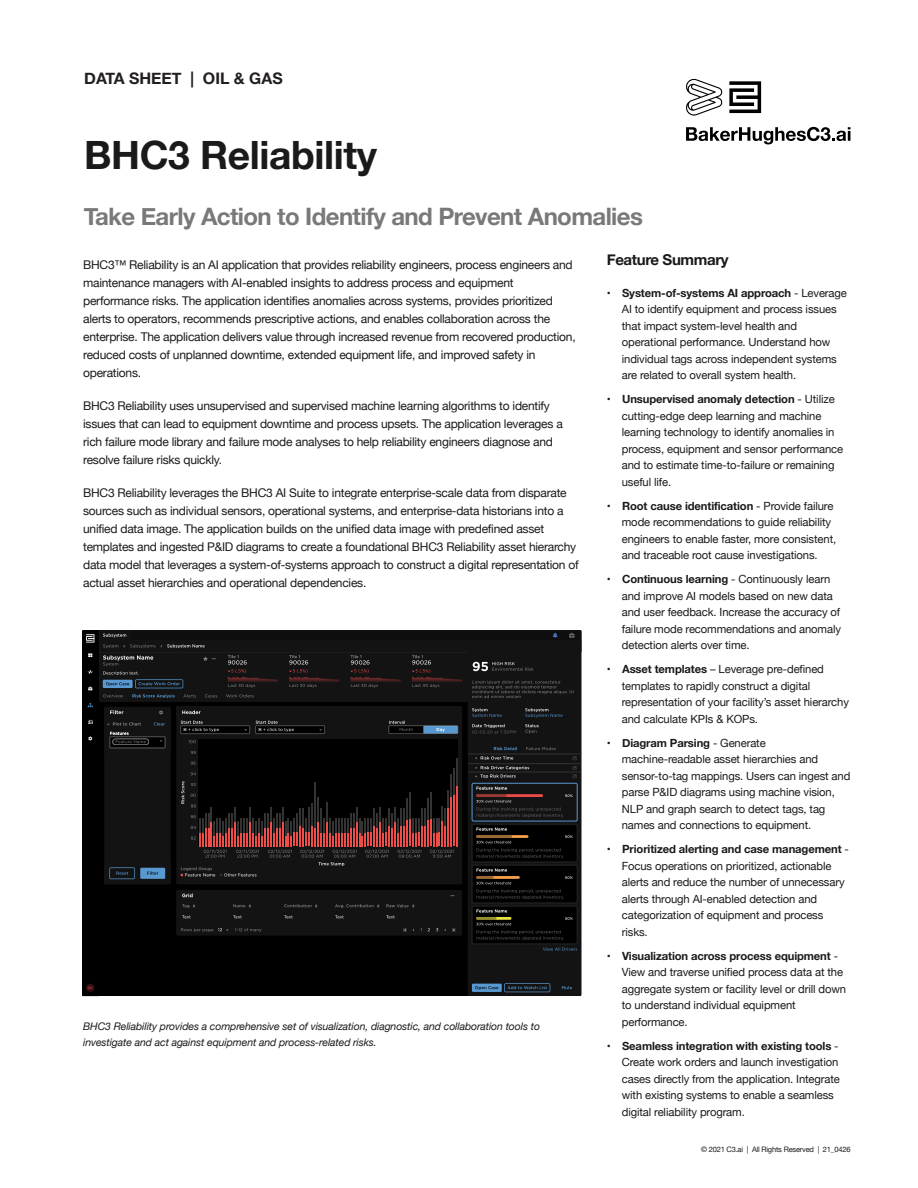
<style>
.page{position:relative;width:918px;height:1188px;background:#fff}
.page>*{position:absolute;margin:0;border:0;box-sizing:border-box;transform-origin:0 0}
.t1{font:700 39px "Helvetica Neue";letter-spacing:-.01em;color:#1a1a1a}
.t2{font:700 24px "Helvetica Neue";letter-spacing:-.025em;color:#78797a}
.t3{font:700 15.9px "Helvetica Neue";color:#231f20}
.t4{font:700 15px "Helvetica Neue";letter-spacing:-.025em;color:#1a1a1a}
.t5{font:12px/18px "Helvetica Neue";letter-spacing:-.02em;color:#1a1a1a}
.t6{font:11.25px/16.5px "Helvetica Neue";letter-spacing:-.01em;color:#1a1a1a}
.t7{font:italic 10.5px/16.5px "Helvetica Neue";letter-spacing:-.01em;color:#1a1a1a}
.t8{font:7.5px "Helvetica Neue";letter-spacing:-.025em;color:#1a1a1a}
.s1{font-weight:700}
</style>
<div class="page">
<svg style="left:729px;top:81px;width:32px;height:32px"></svg>
<svg style="left:686px;top:78px;width:36px;height:38px"></svg>
<svg style="left:686px;top:127px;width:164px;height:17px"></svg>
<div style="left:99px;top:940px;width:369px;height:56px;background:#000"></div>
<div style="left:468px;top:641px;width:114px;height:355px;background:#131313"></div>
<svg style="left:562px;top:986px;width:10px;height:3px"></svg>
<div style="left:472px;top:906px;width:105px;height:38px;background:#000;border-radius:2px"></div>
<div style="left:472px;top:906px;width:105px;height:38px;border:1px solid #262626;border-radius:2px"></div>
<svg style="left:543px;top:948px;width:34px;height:3px"></svg>
<div style="left:472px;top:984px;width:30px;height:8px;background:#5899d2"></div>
<svg style="left:475px;top:986px;width:23px;height:4px"></svg>
<svg style="left:504px;top:983px;width:46px;height:9px"></svg>
<div style="left:82px;top:630px;width:17px;height:366px;background:#000"></div>
<svg style="left:86px;top:630px;width:496px;height:310px"></svg>
<svg style="left:86px;top:984px;width:8px;height:8px"></svg>
<h3 class="t3" style="left:84px;top:66px;width:200px">DATA SHEET | OIL &amp; GAS</h3>
<h1 class="t1" style="left:84px;top:125px;width:294px">BHC3 Reliability</h1>
<h2 class="t2" style="left:84px;top:197px;width:561px">Take Early Action to Identify and Prevent Anomalies</h2>
<p class="t5" style="left:83px;top:257px;width:494px">BHC3™ Reliability is an AI application that provides reliability engineers, process engineers and maintenance managers with AI-enabled insights to address process and equipment performance risks. The application identifies anomalies across systems, provides prioritized alerts to operators, recommends prescriptive actions, and enables collaboration across the enterprise. The application delivers value through increased revenue from recovered production, reduced costs of unplanned downtime, extended equipment life, and improved safety in operations.</p>
<p class="t5" style="left:83px;top:398px;width:481px">BHC3 Reliability uses unsupervised and supervised machine learning algorithms to identify issues that can lead to equipment downtime and process upsets. The application leverages a rich failure mode library and failure mode analyses to help reliability engineers diagnose and resolve failure risks quickly.</p>
<p class="t5" style="left:83px;top:485px;width:497px">BHC3 Reliability leverages the BHC3 AI Suite to integrate enterprise-scale data from disparate sources such as individual sensors, operational systems, and enterprise-data historians into a unified data image. The application builds on the unified data image with predefined asset templates and ingested P&amp;ID diagrams to create a foundational BHC3 Reliability asset hierarchy data model that leverages a system-of-systems approach to construct a digital representation of actual asset hierarchies and operational dependencies.</p>
<h3 class="t4" style="left:607px;top:248px;width:123px">Feature Summary</h3>
<p class="t6" style="left:622px;top:285px;width:227px;text-indent:-15px">• <span class="s1">System-of-systems AI approach</span> - Leverage AI to identify equipment and process issues that impact system-level health and operational performance. Understand how individual tags across independent systems are related to overall system health.</p>
<p class="t6" style="left:622px;top:392px;width:223px;text-indent:-15px">• <span class="s1">Unsupervised anomaly detection</span> - Utilize cutting-edge deep learning and machine learning technology to identify anomalies in process, equipment and sensor performance and to estimate time-to-failure or remaining useful life.</p>
<p class="t6" style="left:622px;top:498px;width:216px;text-indent:-15px">• <span class="s1">Root cause identification</span> - Provide failure mode recommendations to guide reliability engineers to enable faster, more consistent, and traceable root cause investigations.</p>
<p class="t6" style="left:622px;top:572px;width:221px;text-indent:-15px">• <span class="s1">Continuous learning</span> - Continuously learn and improve AI models based on new data and user feedback. Increase the accuracy of failure mode recommendations and anomaly detection alerts over time.</p>
<p class="t6" style="left:622px;top:662px;width:229px;text-indent:-15px">• <span class="s1">Asset templates</span> – Leverage pre-defined templates to rapidly construct a digital representation of your facility’s asset hierarchy and calculate KPIs &amp; KOPs.</p>
<p class="t6" style="left:622px;top:735px;width:230px;text-indent:-15px">• <span class="s1">Diagram Parsing</span> - Generate machine-readable asset hierarchies and sensor-to-tag mappings. Users can ingest and parse P&amp;ID diagrams using machine vision, NLP and graph search to detect tags, tag names and connections to equipment.</p>
<p class="t6" style="left:622px;top:842px;width:229px;text-indent:-15px">• <span class="s1">Prioritized alerting and case management</span> - Focus operations on prioritized, actionable alerts and reduce the number of unnecessary alerts through AI-enabled detection and categorization of equipment and process risks.</p>
<p class="t6" style="left:622px;top:948px;width:226px;text-indent:-15px">• <span class="s1">Visualization across process equipment</span> - View and traverse unified process data at the aggregate system or facility level or drill down to understand individual equipment performance.</p>
<p class="t6" style="left:622px;top:1038px;width:220px;text-indent:-15px">• <span class="s1">Seamless integration with existing tools</span> - Create work orders and launch investigation cases directly from the application. Integrate with existing systems to enable a seamless digital reliability program.</p>
<p class="t8" style="left:701px;top:1144px;width:151px">© 2021 C3.ai | All Rights Reserved | 21_0426</p>
<p class="t7" style="left:83px;top:1018px;width:458px">BHC3 Reliability provides a comprehensive set of visualization, diagnostic, and collaboration tools to investigate and act against equipment and process-related risks.</p>
</div>
